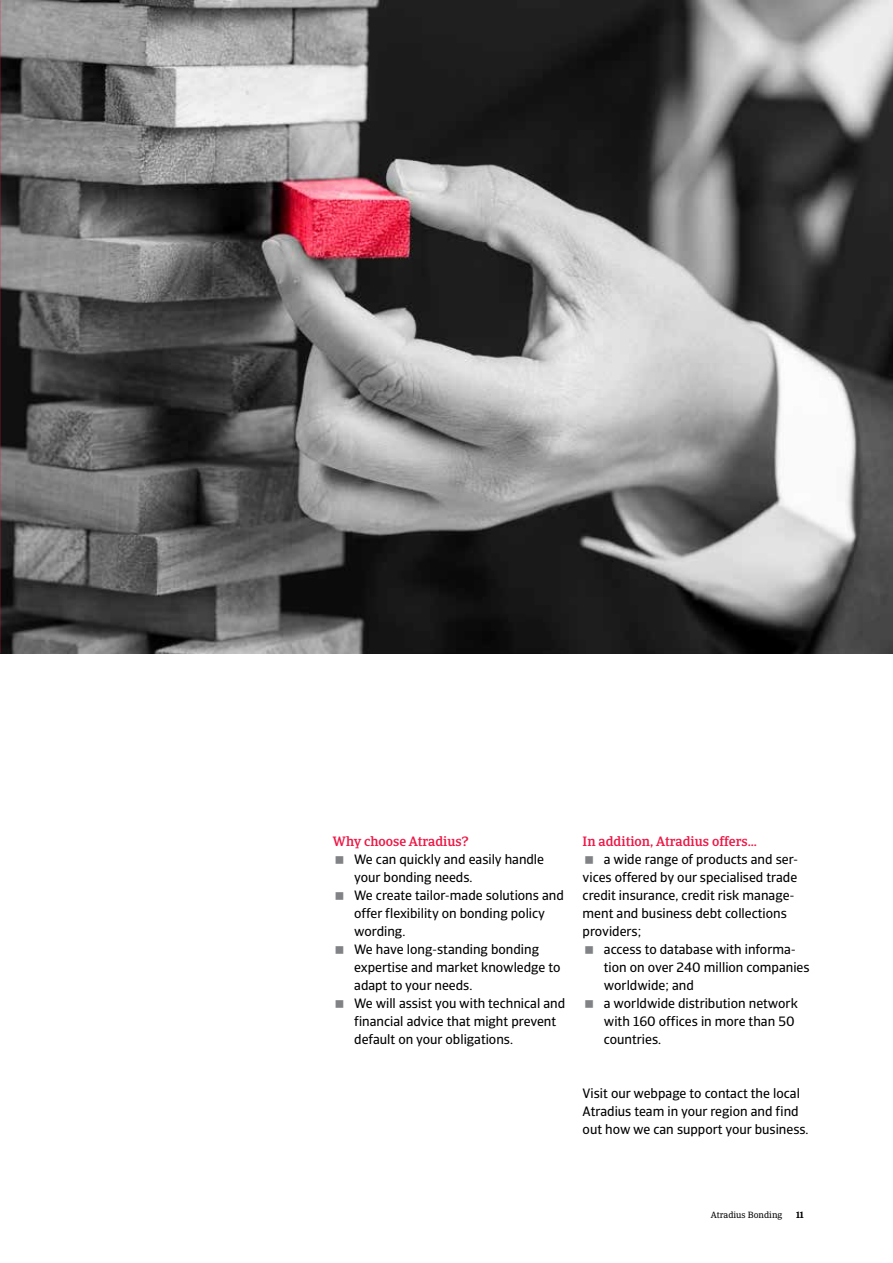
<style>
.page{position:relative;width:893px;height:1263px;background:#fff}
.page>*{position:absolute;margin:0;border:0;box-sizing:border-box;transform-origin:0 0}
.t1{font:13.5px/18px "Catalana Sans";color:#000}
.t2{font:500 13.5px "Catalana";color:#ed1846}
.t3{font:9px "Catalana";color:#000}
.t4{font:700 9px "Catalana";color:#000}
</style>
<div class="page">
<img style="left:0;top:0;width:893px;height:654px">
<p class="t2" style="left:333px;top:833px;width:137px">Why choose Atradius?</p>
<p class="t1" style="left:354px;top:850px;width:212px">We can quickly and easily handle your bonding needs.<br>We create tailor-made solutions and offer flexibility on bonding policy wording.<br>We have long-standing bonding expertise and market knowledge to adapt to your needs.<br>We will assist you with technical and financial advice that might prevent default on your obligations.</p>
<p class="t2" style="left:583px;top:833px;width:176px">In addition, Atradius offers…</p>
<p class="t1" style="left:583px;top:850px;width:217px;text-indent:21px">a wide range of products and ser&shy;vices offered by our specialised trade credit insurance, credit risk manage&shy;ment and business debt collections providers;</p>
<p class="t1" style="left:604px;top:940px;width:207px">access to database with informa&shy;tion on over 240 million companies worldwide; and<br>a worldwide distribution network with 160 offices in more than 50 countries.</p>
<p class="t1" style="left:583px;top:1084px;width:227px">Visit our webpage to contact the local<br>Atradius team in your region and find out how we can support your business.</p>
<p class="t3" style="left:711px;top:1210px;width:73px">Atradius Bonding</p>
<p class="t4" style="left:796px;top:1209px;width:9px">11</p>
</div>
